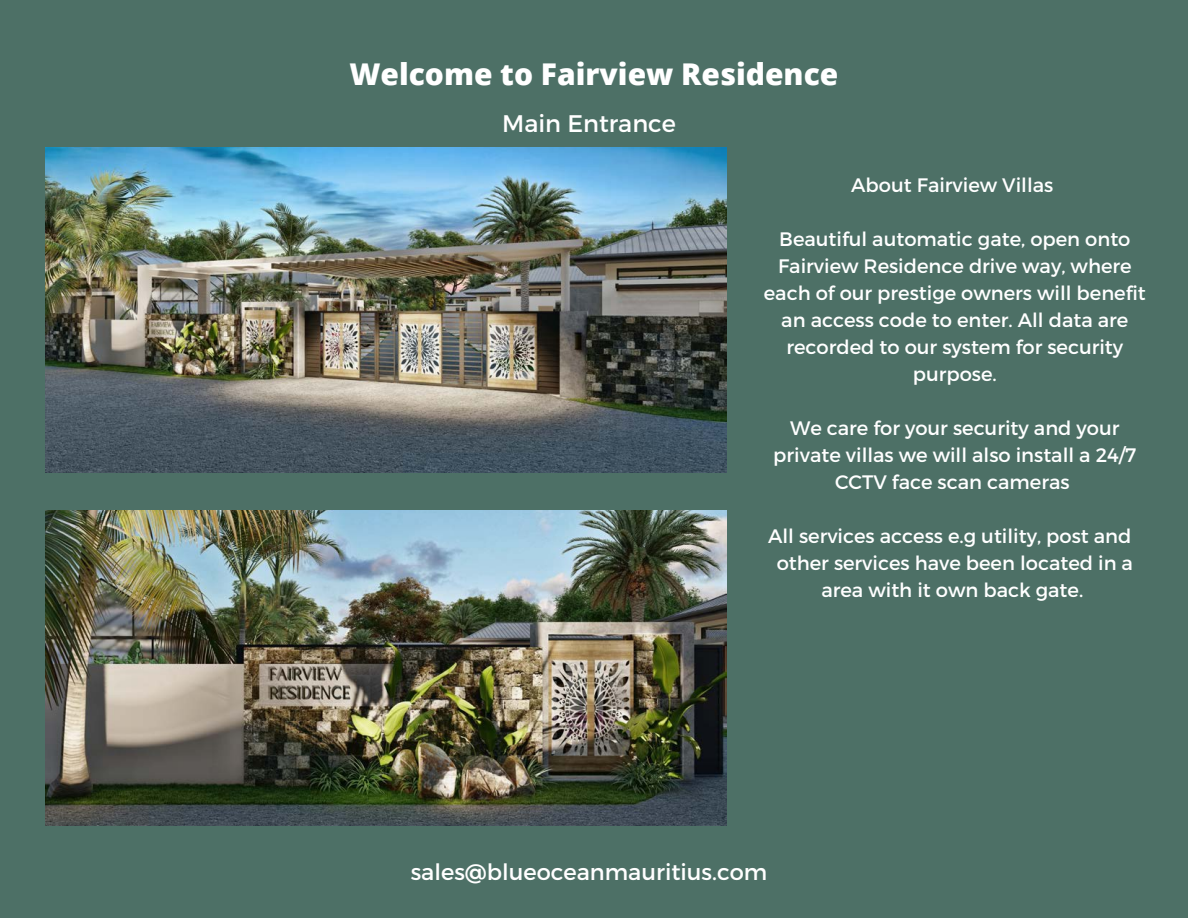
<style>
.page{position:relative;width:1188px;height:918px;background:#4d7066}
.page>*{position:absolute;margin:0;border:0;box-sizing:border-box;transform-origin:0 0}
.t1{font:800 30px "Open Sans";color:#fff}
.t2{font:24px "Montserrat";color:#fff}
.t3{font:22.5px "Montserrat";color:#fff}
.t4{font:19.5px/27px "Montserrat";color:#fff;text-align:center}
</style>
<div class="page">
<img style="left:46px;top:148px;width:680px;height:325px">
<img style="left:46px;top:511px;width:680px;height:315px">
<p class="t1" style="left:349px;top:53px;width:491px">Welcome to Fairview Residence</p>
<p class="t2" style="left:502px;top:108px;width:175px">Main Entrance</p>
<p class="t4" style="left:851px;top:170px;width:204px">About Fairview Villas</p>
<p class="t4" style="left:764px;top:224px;width:384px">Beautiful automatic gate, open onto<br>Fairview Residence drive way, where each of our prestige owners will benefit an access code to enter. All data are recorded to our system for security purpose.</p>
<p class="t4" style="left:773px;top:413px;width:365px">We care for your security and your private villas we will also install a 24/7<br>CCTV face scan cameras</p>
<p class="t4" style="left:768px;top:521px;width:366px">All services access e.g utility, post and other services have been located in a area with it own back gate.</p>
<p class="t3" style="left:411px;top:857px;width:358px">sales@blueoceanmauritius.com</p>
</div>
